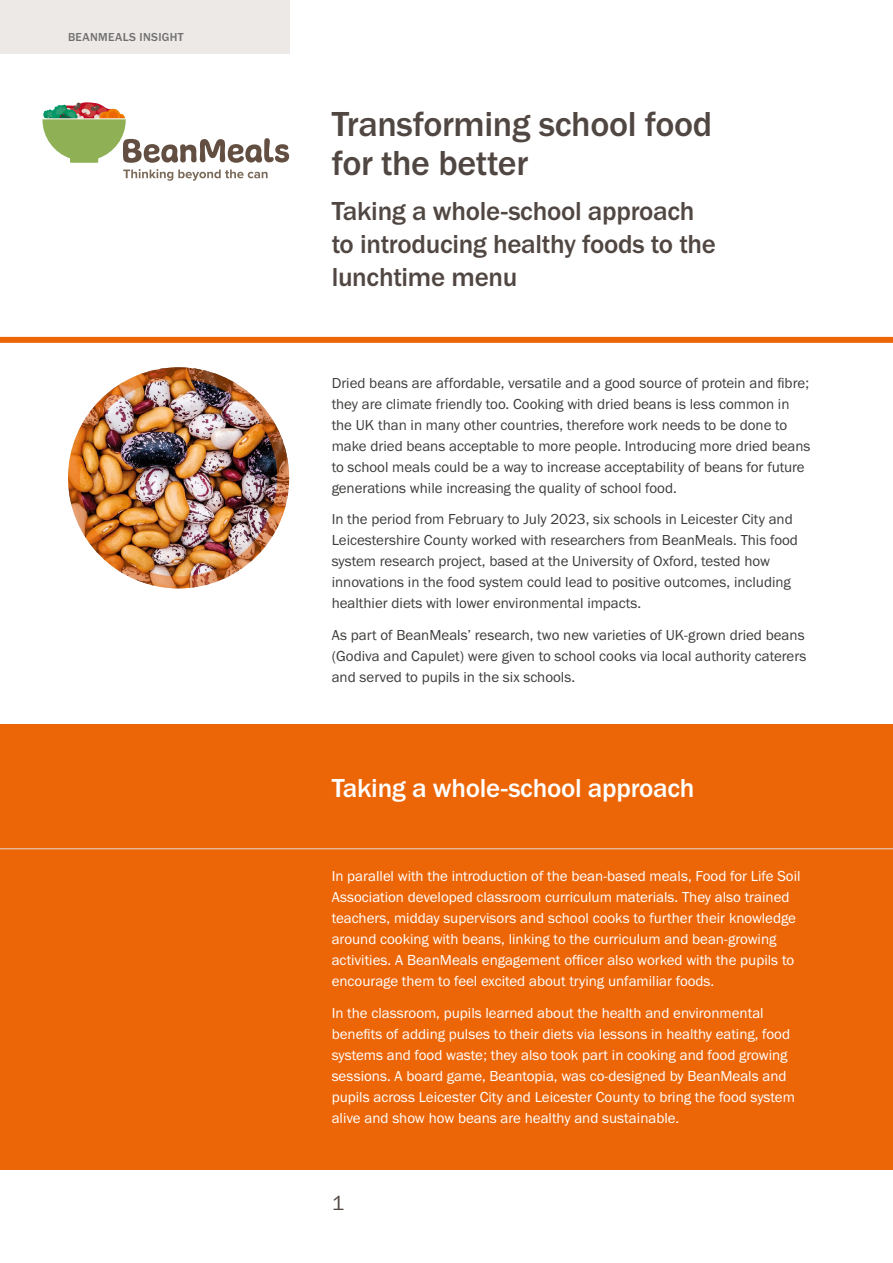
<style>
.page{position:relative;width:893px;height:1263px;background:#fff}
.page>*{position:absolute;margin:0;border:0;box-sizing:border-box;transform-origin:0 0}
.t1{font:500 36px/39px "Franklin Gothic URW";letter-spacing:-.01em;color:#504642}
.heading-white{font:500 27px/33px "Franklin Gothic URW";letter-spacing:-.01em;color:#504642}
.heading{font:500 27px "Franklin Gothic URW";letter-spacing:-.01em;color:#fff}
.t2{font:21px "Franklin Gothic URW Boo";color:#504642}
.t3{font:15px/21px "Franklin Gothic URW Boo";color:#3c3c3b}
.t4{font:15px/21px "Franklin Gothic URW Boo";color:#fff}
.t5{font:500 12px "Franklin Gothic URW";letter-spacing:.025em;color:#706f6f}
</style>
<div class="page">
<div style="left:0;top:0;width:289px;height:53px;background:#ece9e7"></div>
<div style="left:0;top:724px;width:893px;height:445px;background:#ec6608"></div>
<div style="left:0;top:337px;width:893px;height:6px;background:#ec6608"></div>
<hr style="left:0;top:848px;width:893px;height:1px;background:#e3dad5">
<svg style="left:43px;top:102px;width:246px;height:61px"></svg>
<hr style="left:43px;top:119px;width:83px;height:1px;background:#fff">
<svg style="left:123px;top:169px;width:145px;height:12px"></svg>
<img style="left:68px;top:367px;width:221px;height:221px;border-radius:111px">
<div style="left:68px;top:367px;width:221px;height:221px;border:12px solid #ec6608;border-radius:50%"></div>
<p class="t5" style="left:68px;top:30px;width:117px">BEANMEALS INSIGHT</p>
<p class="t1" style="left:332px;top:104px;width:382px">Transforming school food for the better</p>
<p class="heading-white" style="left:332px;top:194px;width:386px">Taking a whole-school approach to introducing healthy foods to the lunchtime menu</p>
<p class="t3" style="left:332px;top:372px;width:480px">Dried beans are affordable, versatile and a good source of protein and fibre; they are climate friendly too. Cooking with dried beans is less common in the UK than in many other countries, therefore work needs to be done to make dried beans acceptable to more people. Introducing more dried beans to school meals could be a way to increase acceptability of beans for future generations while increasing the quality of school food.</p>
<p class="t3" style="left:332px;top:509px;width:468px">In the period from February to July 2023, six schools in Leicester City and Leicestershire County worked with researchers from BeanMeals. This food system research project, based at the University of Oxford, tested how innovations in the food system could lead to positive outcomes, including healthier diets with lower environmental impacts.</p>
<p class="t3" style="left:332px;top:624px;width:476px;text-align:justify">As part of BeanMeals’ research, two new varieties of UK-grown dried beans (Godiva and Capulet) were given to school cooks via local authority caterers and served to pupils in the six schools.</p>
<p class="heading" style="left:332px;top:772px;width:364px">Taking a whole-school approach</p>
<p class="t4" style="left:332px;top:866px;width:470px">In parallel with the introduction of the bean-based meals, Food for Life Soil Association developed classroom curriculum materials. They also trained teachers, midday supervisors and school cooks to further their knowledge around cooking with beans, linking to the curriculum and bean-growing activities. A BeanMeals engagement officer also worked with the pupils to encourage them to feel excited about trying unfamiliar foods.</p>
<p class="t4" style="left:332px;top:1002px;width:465px">In the classroom, pupils learned about the health and environmental benefits of adding pulses to their diets via lessons in healthy eating, food systems and food waste; they also took part in cooking and food growing sessions. A board game, Beantopia, was co-designed by BeanMeals and pupils across Leicester City and Leicester County to bring the food system alive and show how beans are healthy and sustainable.</p>
<h3 class="t2" style="left:332px;top:1190px;width:14px">1</h3>
</div>
